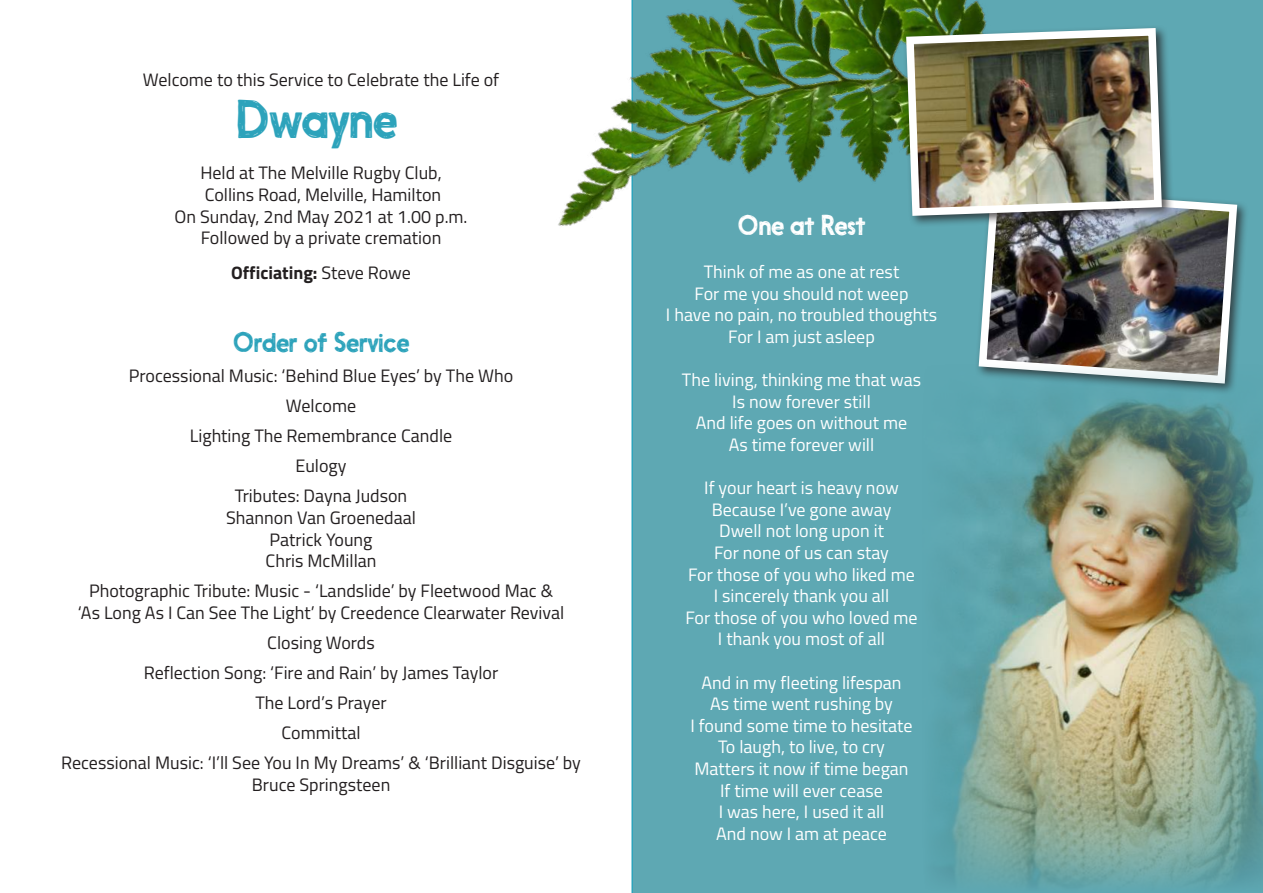
<style>
.page{position:relative;width:1263px;height:893px;background:#fff}
.page>*{position:absolute;margin:0;border:0;box-sizing:border-box;transform-origin:0 0}
.t1{font:51px "Nanami HM Med";letter-spacing:-.035em;color:#2da3bb;scale:.93 1}
.t2{font:27px "Nanami HM Med";letter-spacing:-.03em;color:#2da3bb;scale:.93 1}
.t3{font:27px "Nanami HM Med";letter-spacing:-.03em;color:#fff;scale:.93 1}
.t4{font:18px/30.2px "Titillium";color:#231f20;text-align:center}
.t5{font:18px/21.6px "Titillium";color:#fff;text-align:center}
.t6{font:700 18px "Titillium";color:#231f20}
.s1{font-weight:400}
</style>
<div class="page">
<div style="left:631px;top:0;width:632px;height:893px;background:#5ea8b3"></div>
<div style="left:975px;top:184px;width:274px;height:212px;background:#231f20;opacity:.75"></div>
<img style="left:975px;top:184px;width:266px;height:180px">
<img style="left:923px;top:364px;width:340px;height:528px">
<img style="left:558px;top:0;width:519px;height:299px">
<div style="left:903px;top:25px;width:271px;height:203px;background:#231f20;opacity:.75"></div>
<img style="left:902px;top:24px;width:264px;height:196px">
<p class="t4" style="left:143px;top:64px;width:358px">Welcome to this Service to Celebrate the Life of</p>
<h1 class="t1" style="left:236px;top:89px;width:176px">Dwayne</h1>
<p class="t4" style="left:175px;top:161px;width:294px;line-height:21.6px">Held at The Melville Rugby Club, Collins Road, Melville, Hamilton<br>On Sunday, 2nd May 2021 at 1.00 p.m.<br>Followed by a private cremation</p>
<p class="t6" style="left:231px;top:258px;width:181px">Officiating: <span class="s1">Steve Rowe</span></p>
<h2 class="t2" style="left:232px;top:325px;width:192px">Order of Service</h2>
<p class="t4" style="left:129px;top:360px;width:386px">Processional Music: ‘Behind Blue Eyes’ by The Who<br>Welcome<br>Lighting The Remembrance Candle<br>Eulogy<br>Tributes: Dayna Judson</p>
<p class="t4" style="left:226px;top:506px;width:191px;line-height:21.6px">Shannon Van Groenedaal<br>Patrick Young<br>Chris McMillan</p>
<p class="t4" style="left:78px;top:579px;width:488px;line-height:21.6px">Photographic Tribute: Music - ‘Landslide’ by Fleetwood Mac &amp; ‘As Long As I Can See The Light’ by Creedence Clearwater Revival</p>
<p class="t4" style="left:61px;top:627px;width:521px">Closing Words<br>Reflection Song: ‘Fire and Rain’ by James Taylor<br>The Lord’s Prayer<br>Committal<br>Recessional Music: ‘I’ll See You In My Dreams’ &amp; ‘Brilliant Disguise’ by</p>
<p class="t4" style="left:252px;top:769px;width:140px">Bruce Springsteen</p>
<h2 class="t3" style="left:737px;top:209px;width:140px">One at Rest</h2>
<p class="t5" style="left:666px;top:260px;width:273px">Think of me as one at rest<br>For me you should not weep<br>I have no pain, no troubled thoughts<br>For I am just asleep</p>
<p class="t5" style="left:682px;top:368px;width:241px">The living, thinking me that was<br>Is now forever still<br>And life goes on without me<br>As time forever will</p>
<p class="t5" style="left:685px;top:476px;width:234px">If your heart is heavy now<br>Because I’ve gone away<br>Dwell not long upon it<br>For none of us can stay<br>For those of you who liked me<br>I sincerely thank you all<br>For those of you who loved me<br>I thank you most of all</p>
<p class="t5" style="left:690px;top:671px;width:224px">And in my fleeting lifespan<br>As time went rushing by<br>I found some time to hesitate<br>To laugh, to live, to cry<br>Matters it now if time began<br>If time will ever cease<br>I was here, I used it all<br>And now I am at peace</p>
</div>
